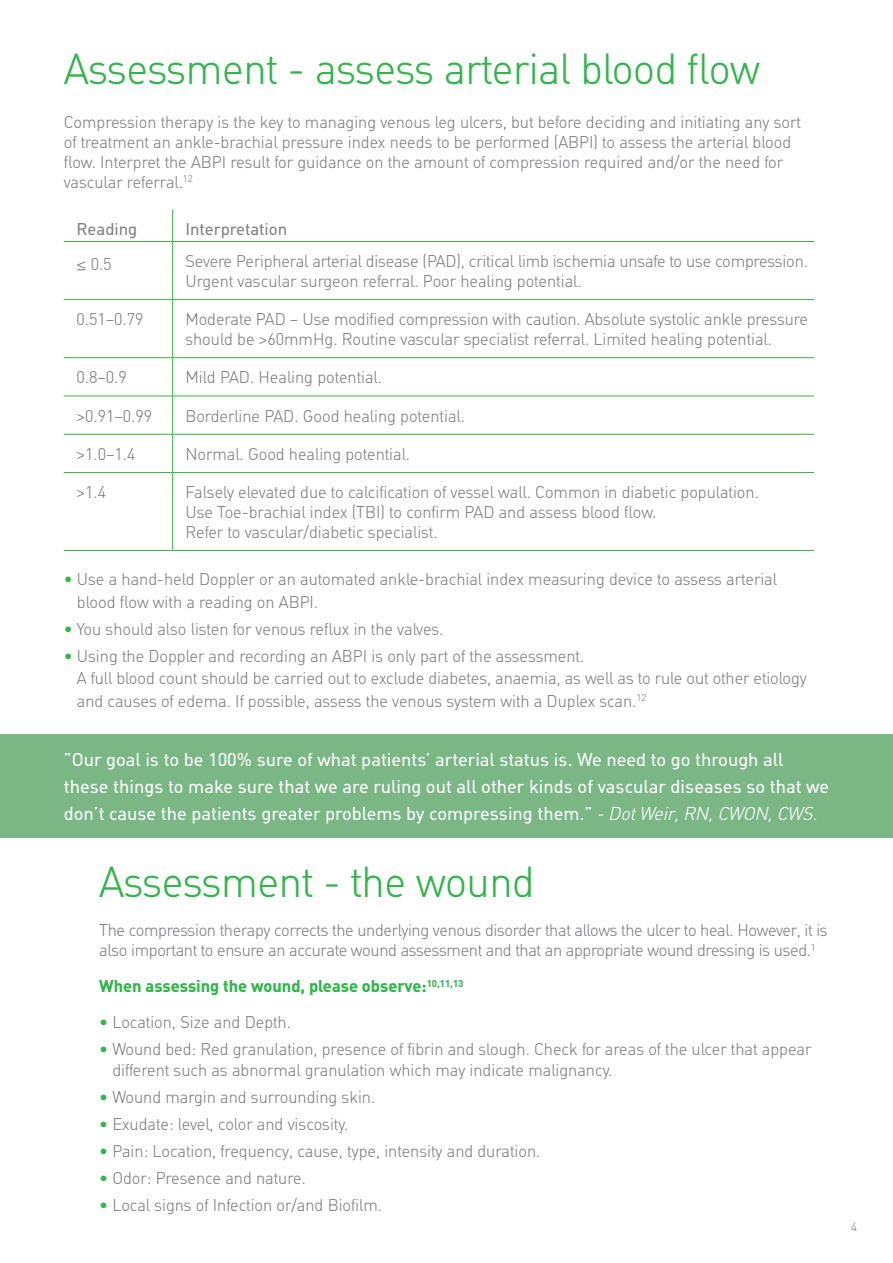
<style>
.page{position:relative;width:893px;height:1263px;background:#fff}
.page>*{position:absolute;margin:0;border:0;box-sizing:border-box;transform-origin:0 0}
.t1{font:300 42px "Molnlycke Din";letter-spacing:-.01em;color:#34b44d}
.t2{font:18px/27px "Molnlycke Din";color:#fff}
.t3{font:300 16.5px/19.8px "Molnlycke Din";color:#808083}
.t4{font:300 16.5px/19.8px "Molnlycke Din";letter-spacing:-.02em;color:#808083}
.t5{font:700 16.5px "Molnlycke Din";color:#34b44d}
.t6{font:16.5px "Molnlycke Din";color:#808083}
.t7{font:300 12px "Molnlycke Din";color:#808083}
.s1{font-family:"Helvetica Neue"}
.s2{font-weight:400;color:#34b44d}
.s3{font-weight:300;font-style:italic}
</style>
<div class="page">
<div style="left:0;top:734px;width:893px;height:104px;background:#7ab785"></div>
<hr style="left:172px;top:210px;width:1px;height:31px;background:#40ae49">
<hr style="left:64px;top:241px;width:109px;height:1px;background:#40ae49">
<hr style="left:173px;top:241px;width:641px;height:1px;background:#40ae49">
<hr style="left:172px;top:242px;width:1px;height:57px;background:#40ae49">
<hr style="left:64px;top:299px;width:109px;height:1px;background:#40ae49">
<hr style="left:173px;top:299px;width:641px;height:1px;background:#40ae49">
<hr style="left:172px;top:300px;width:1px;height:57px;background:#40ae49">
<hr style="left:64px;top:357px;width:109px;height:1px;background:#40ae49">
<hr style="left:173px;top:357px;width:641px;height:1px;background:#40ae49">
<hr style="left:172px;top:358px;width:1px;height:38px;background:#40ae49">
<hr style="left:64px;top:396px;width:109px;height:1px;background:#40ae49">
<hr style="left:173px;top:396px;width:641px;height:1px;background:#40ae49">
<hr style="left:172px;top:396px;width:1px;height:38px;background:#40ae49">
<hr style="left:64px;top:434px;width:109px;height:1px;background:#40ae49">
<hr style="left:173px;top:434px;width:641px;height:1px;background:#40ae49">
<hr style="left:172px;top:434px;width:1px;height:38px;background:#40ae49">
<hr style="left:64px;top:472px;width:109px;height:1px;background:#40ae49">
<hr style="left:173px;top:472px;width:641px;height:1px;background:#40ae49">
<hr style="left:172px;top:473px;width:1px;height:77px;background:#40ae49">
<hr style="left:64px;top:550px;width:109px;height:1px;background:#40ae49">
<hr style="left:173px;top:550px;width:641px;height:1px;background:#40ae49">
<h1 class="t1" style="left:64px;top:45px;width:697px">Assessment - assess arterial blood fow</h1>
<p class="t3" style="left:64px;top:113px;width:739px">Compression therapy is the key to managing venous leg ulcers, but before deciding and initiating any sort of treatment an ankle-brachial pressure index needs to be performed (ABPI) to assess the arterial blood fow. Interpret the ABPI result for guidance on the amount of compression required and/or the need for vascular referral.<sup>12</sup></p>
<p class="t6" style="left:77px;top:219px;width:62px">Reading</p>
<p class="t6" style="left:185px;top:219px;width:103px">Interpretation</p>
<p class="t3" style="left:77px;top:255px;width:37px"><span class="s1">≤</span> 0.5</p>
<p class="t3" style="left:185px;top:252px;width:624px">Severe Peripheral arterial disease (PAD), critical limb ischemia unsafe to use compression.<br>Urgent vascular surgeon referral. Poor healing potential.</p>
<p class="t3" style="left:77px;top:310px;width:69px">0.51–0.79</p>
<p class="t3" style="left:185px;top:310px;width:624px">Moderate PAD – Use modifed compression with caution. Absolute systolic ankle pressure should be &gt;60mmHg. Routine vascular specialist referral. Limited healing potential.</p>
<p class="t3" style="left:77px;top:368px;width:52px">0.8–0.9</p>
<p class="t3" style="left:185px;top:368px;width:198px">Mild PAD. Healing potential.</p>
<p class="t3" style="left:77px;top:406px;width:77px">&gt;0.91–0.99</p>
<p class="t3" style="left:185px;top:406px;width:281px">Borderline PAD. Good healing potential.</p>
<p class="t3" style="left:77px;top:444px;width:60px">&gt;1.0–1.4</p>
<p class="t3" style="left:185px;top:444px;width:226px">Normal. Good healing potential.</p>
<p class="t3" style="left:77px;top:483px;width:31px">&gt;1.4</p>
<p class="t3" style="left:185px;top:483px;width:575px">Falsely elevated due to calcifcation of vessel wall. Common in diabetic population.<br>Use Toe-brachial index (TBI) to confrm PAD and assess blood fow.<br>Refer to vascular/diabetic specialist.</p>
<p class="t3" style="left:77px;top:568px;width:702px;line-height:22.5px;text-indent:-13px"><span class="s2">•</span> Use a hand-held Doppler or an automated ankle-brachial index measuring device to assess arterial blood fow with a reading on ABPI.</p>
<p class="t3" style="left:64px;top:619px;width:381px"><span class="s2">•</span> You should also listen for venous refux in the valves.</p>
<p class="t3" style="left:77px;top:645px;width:731px;line-height:22.5px;text-indent:-13px"><span class="s2">•</span> Using the Doppler and recording an ABPI is only part of the assessment.<br>A full blood count should be carried out to exclude diabetes, anaemia, as well as to rule out other etiology and causes of edema. If possible, assess the venous system with a Duplex scan.<sup>12</sup></p>
<p class="t2" style="left:64px;top:746px;width:767px">”Our goal is to be 100% sure of what patients’ arterial status is. We need to go through all these things to make sure that we are ruling out all other kinds of vascular diseases so that we don’t cause the patients greater problems by compressing them.” <span class="s3">- Dot Weir, RN, CWON, CWS.</span></p>
<h1 class="t1" style="left:99px;top:858px;width:437px">Assessment - the wound</h1>
<p class="t4" style="left:99px;top:921px;width:730px">The compression therapy corrects the underlying venous disorder that allows the ulcer to heal. However, it is also important to ensure an accurate wound assessment and that an appropriate wound dressing is used.<sup>1</sup></p>
<h4 class="t5" style="left:99px;top:976px;width:366px">When assessing the wound, please observe:<sup>10,11,13</sup></h4>
<p class="t3" style="left:99px;top:1013px;width:193px"><span class="s2">•</span> Location, Size and Depth.</p>
<p class="t3" style="left:112px;top:1039px;width:700px;line-height:21px;text-indent:-13px"><span class="s2">•</span> Wound bed: Red granulation, presence of fbrin and slough. Check for areas of the ulcer that appear different such as abnormal granulation which may indicate malignancy.</p>
<p class="t3" style="left:99px;top:1087px;width:278px"><span class="s2">•</span> Wound margin and surrounding skin.</p>
<p class="t3" style="left:99px;top:1114px;width:251px"><span class="s2">•</span> Exudate: level, color and viscosity.</p>
<p class="t3" style="left:99px;top:1141px;width:443px"><span class="s2">•</span> Pain: Location, frequency, cause, type, intensity and duration.</p>
<p class="t3" style="left:99px;top:1168px;width:208px"><span class="s2">•</span> Odor: Presence and nature.</p>
<p class="t3" style="left:99px;top:1195px;width:284px"><span class="s2">•</span> Local signs of Infection or/and Bioflm.</p>
<p class="t7" style="left:851px;top:1220px;width:8px">4</p>
</div>
